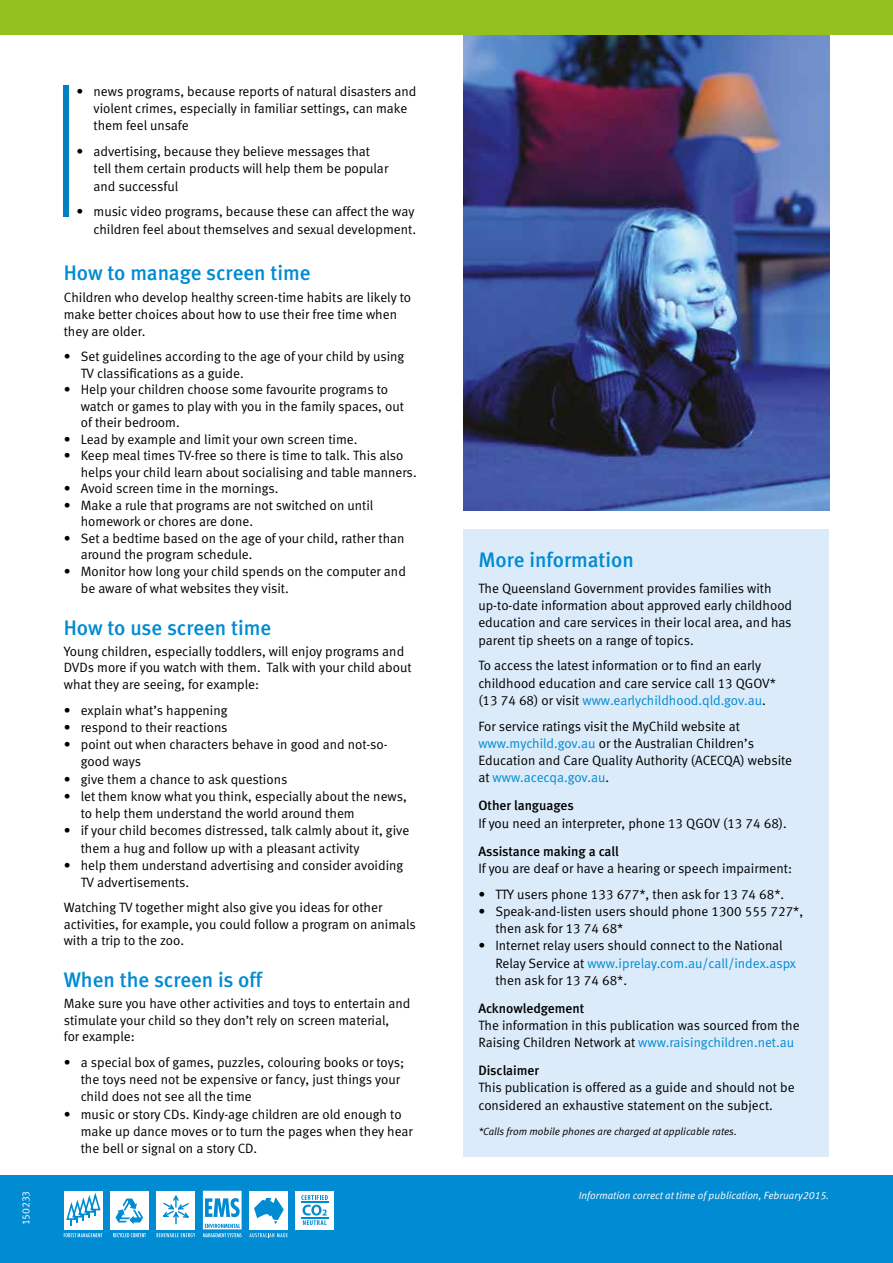
<style>
.page{position:relative;width:893px;height:1263px;background:#fff}
.page>*{position:absolute;margin:0;border:0;box-sizing:border-box;transform-origin:0 0}
.t1{font:21px "Meta Medium LF";color:#008bd2}
.t2{font:13.5px/17.2px "Meta Normal LF";color:#000}
.t3{font:13.5px "Meta Medium LF";color:#000}
.t4{font:italic 10.5px "Meta Normal LF";color:#fff}
.t5{font:italic 10.5px "Meta Normal LF";color:#000}
.t6{font:10.5px "Meta Normal LF";letter-spacing:-.01em;color:#fff}
.s1{color:#008bd2}
</style>
<div class="page">
<img style="left:463px;top:34px;width:366px;height:476px">
<div style="left:0;top:1176px;width:893px;height:87px;background:#008bd2"></div>
<div style="left:0;top:0;width:893px;height:34px;background:#95c11f"></div>
<div style="left:64px;top:85px;width:5px;height:132px;background:#0081bf"></div>
<div style="left:463px;top:529px;width:366px;height:628px;background:#dbebfa"></div>
<svg style="left:203px;top:1191px;width:39px;height:46px"></svg>
<svg style="left:249px;top:1233px;width:39px;height:4px"></svg>
<div style="left:249px;top:1191px;width:39px;height:38px;background:#fff"></div>
<svg style="left:254px;top:1197px;width:30px;height:27px"></svg>
<div style="left:157px;top:1191px;width:38px;height:38px;background:#fff"></div>
<svg style="left:163px;top:1195px;width:26px;height:30px"></svg>
<svg style="left:157px;top:1233px;width:38px;height:4px"></svg>
<div style="left:110px;top:1191px;width:39px;height:38px;background:#fff"></div>
<svg style="left:116px;top:1198px;width:27px;height:26px"></svg>
<svg style="left:113px;top:1233px;width:33px;height:4px"></svg>
<div style="left:64px;top:1191px;width:38px;height:38px;background:#fff"></div>
<svg style="left:66px;top:1192px;width:35px;height:33px"></svg>
<svg style="left:64px;top:1233px;width:38px;height:4px"></svg>
<div style="left:295px;top:1191px;width:39px;height:38px;background:#fff"></div>
<svg style="left:301px;top:1195px;width:27px;height:30px"></svg>
<p class="t2" style="left:94px;top:82px;width:324px;text-indent:-17px">• news programs, because reports of natural disasters and violent crimes, especially in familiar settings, can make them feel unsafe</p>
<p class="t2" style="left:94px;top:143px;width:296px;text-indent:-17px">• advertising, because they believe messages that tell them certain products will help them be popular and successful</p>
<p class="t2" style="left:77px;top:203px;width:341px;text-align:right">• music video programs, because these can affect the way children feel about themselves and sexual development.</p>
<h1 class="t1" style="left:64px;top:261px;width:248px">How to manage screen time</h1>
<p class="t2" style="left:64px;top:288px;width:349px">Children who develop healthy screen-time habits are likely to make better choices about how to use their free time when they are older.</p>
<p class="t2" style="left:81px;top:348px;width:325px;line-height:16.5px;text-indent:-17px">• Set guidelines according to the age of your child by using<br>TV classifications as a guide.</p>
<p class="t2" style="left:81px;top:381px;width:325px;line-height:16.5px;text-indent:-17px">• Help your children choose some favourite programs to watch or games to play with you in the family spaces, out of their bedroom.</p>
<p class="t2" style="left:64px;top:430px;width:295px">• Lead by example and limit your own screen time.</p>
<p class="t2" style="left:81px;top:447px;width:337px;line-height:16.5px;text-indent:-17px">• Keep meal times TV-free so there is time to talk. This also helps your child learn about socialising and table manners.</p>
<p class="t2" style="left:64px;top:480px;width:216px">• Avoid screen time in the mornings.</p>
<p class="t2" style="left:81px;top:496px;width:294px;line-height:16.5px;text-indent:-17px">• Make a rule that programs are not switched on until homework or chores are done.</p>
<p class="t2" style="left:81px;top:529px;width:325px;line-height:16.5px;text-indent:-17px">• Set a bedtime based on the age of your child, rather than around the program schedule.</p>
<p class="t2" style="left:81px;top:562px;width:327px;text-indent:-17px">• Monitor how long your child spends on the computer and be aware of what websites they visit.</p>
<h1 class="t1" style="left:64px;top:616px;width:209px">How to use screen time</h1>
<p class="t2" style="left:64px;top:643px;width:349px;line-height:16.5px">Young children, especially toddlers, will enjoy programs and<br>DVDs more if you watch with them. Talk with your child about what they are seeing, for example:</p>
<p class="t2" style="left:64px;top:701px;width:165px">• explain what’s happening</p>
<p class="t2" style="left:64px;top:718px;width:165px">• respond to their reactions</p>
<p class="t2" style="left:81px;top:736px;width:309px;text-indent:-17px">• point out when characters behave in good and not-so&shy;good ways</p>
<p class="t2" style="left:64px;top:770px;width:225px">• give them a chance to ask questions</p>
<p class="t2" style="left:81px;top:787px;width:328px;text-indent:-17px">• let them know what you think, especially about the news, to help them understand the world around them</p>
<p class="t2" style="left:81px;top:822px;width:330px;text-indent:-17px">• if your child becomes distressed, talk calmly about it, give them a hug and follow up with a pleasant activity</p>
<p class="t2" style="left:81px;top:856px;width:324px;text-indent:-17px">• help them understand advertising and consider avoiding<br>TV advertisements.</p>
<p class="t2" style="left:64px;top:899px;width:354px;line-height:16.5px">Watching TV together might also give you ideas for other activities, for example, you could follow a program on animals with a trip to the zoo.</p>
<h1 class="t1" style="left:64px;top:968px;width:200px">When the screen is off</h1>
<p class="t2" style="left:64px;top:995px;width:348px;line-height:16.5px">Make sure you have other activities and toys to entertain and stimulate your child so they don’t rely on screen material,<br>for example:</p>
<p class="t2" style="left:81px;top:1053px;width:325px;text-indent:-17px">• a special box of games, puzzles, colouring books or toys; the toys need not be expensive or fancy, just things your child does not see all the time</p>
<p class="t2" style="left:81px;top:1105px;width:333px;text-indent:-17px">• music or story CDs. Kindy-age children are old enough to make up dance moves or to turn the pages when they hear the bell or signal on a story CD.</p>
<h1 class="t1" style="left:478px;top:548px;width:157px">More information</h1>
<p class="t2" style="left:478px;top:579px;width:315px">The Queensland Government provides families with up-to-date information about approved early childhood education and care services in their local area, and has parent tip sheets on a range of topics.</p>
<p class="t2" style="left:478px;top:657px;width:299px">To access the latest information or to find an early childhood education and care service call 13 QGOV* (13 74 68) or visit <span class="s1">www.earlychildhood.qld.gov.au</span>.</p>
<p class="t2" style="left:478px;top:717px;width:315px">For service ratings visit the MyChild website at <span class="s1">www.mychild.gov.au</span> or the Australian Children’s Education and Care Quality Authority (ACECQA) website at <span class="s1">www.acecqa.gov.au</span>.</p>
<p class="t3" style="left:478px;top:798px;width:97px">Other languages</p>
<p class="t2" style="left:478px;top:814px;width:310px">If you need an interpreter, phone 13 QGOV (13 74 68).</p>
<p class="t3" style="left:478px;top:843px;width:142px">Assistance making a call</p>
<p class="t2" style="left:478px;top:859px;width:315px">If you are deaf or have a hearing or speech impairment:</p>
<p class="t2" style="left:478px;top:885px;width:307px">• TTY users phone 133 677*, then ask for 13 74 68*.</p>
<p class="t2" style="left:495px;top:902px;width:309px;text-indent:-17px">• Speak-and-listen users should phone 1300 555 727*, then ask for 13 74 68*</p>
<p class="t2" style="left:495px;top:937px;width:302px;text-indent:-17px">• Internet relay users should connect to the National<br>Relay Service at <span class="s1">www.iprelay.com.au/call/index.aspx </span>then ask for 13 74 68*.</p>
<p class="t3" style="left:478px;top:1000px;width:108px">Acknowledgement</p>
<p class="t2" style="left:478px;top:1016px;width:323px">The information in this publication was sourced from the<br>Raising Children Network at <span class="s1">www.raisingchildren.net.au</span></p>
<p class="t3" style="left:478px;top:1062px;width:62px">Disclaimer</p>
<p class="t2" style="left:478px;top:1079px;width:318px">This publication is offered as a guide and should not be considered an exhaustive statement on the subject.</p>
<p class="t5" style="left:478px;top:1125px;width:260px">*Calls from mobile phones are charged at applicable rates.</p>
<p class="t6" style="left:20px;top:1225px;width:36px;rotate:-90deg">150233</p>
<p class="t4" style="left:579px;top:1189px;width:252px">Information correct at time of publication, February2015.</p>
</div>
